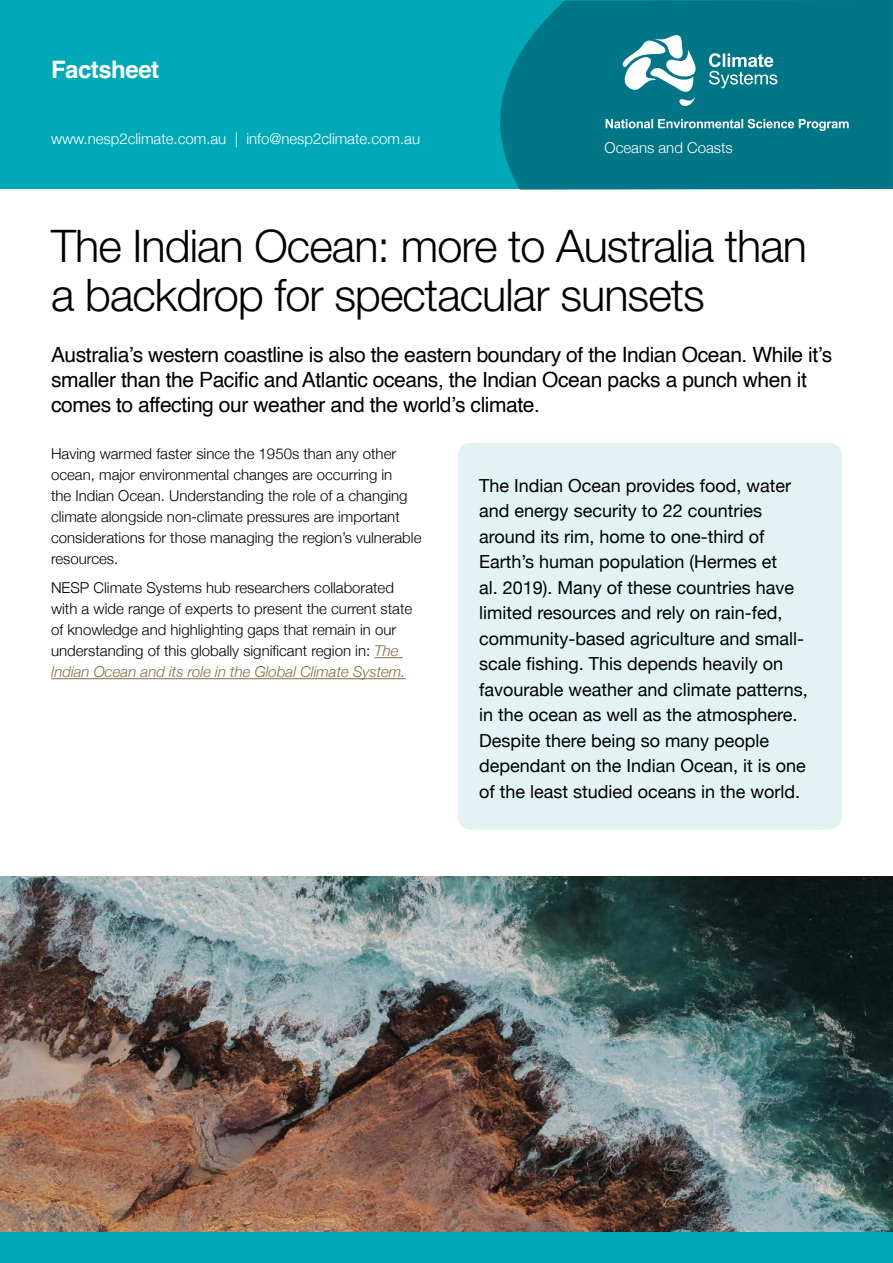
<style>
.page{position:relative;width:893px;height:1263px;background:#fff}
.page>*{position:absolute;margin:0;border:0;box-sizing:border-box;transform-origin:0 0}
.t1{font:300 45px/49.5px "Helvetica Neue LT Std";letter-spacing:-.02em;color:#000}
.t2{font:700 24px "Helvetica";letter-spacing:-.02em;color:#fff}
.t3{font:21px/25.2px "Helvetica";letter-spacing:-.02em;color:#000}
.t4{font:18px/25.5px "Helvetica Neue";color:#000}
.t5{font:300 15px/21px "Helvetica Neue";color:#000}
.t6{font:300 15px "Helvetica Neue";color:#fff}
.s1{font-style:italic;color:#806e42}
</style>
<div class="page">
<div style="left:0;top:1231px;width:893px;height:32px;background:#00a9b7"></div>
<div style="left:458px;top:443px;width:384px;height:387px;background:#e3f3f4;border-radius:13px"></div>
<svg style="left:374px;top:657px;width:29px;height:1px"></svg>
<hr style="left:51px;top:678px;width:355px;height:1px;background:#806e42">
<img style="left:0;top:876px;width:893px;height:355px">
<div style="left:0;top:1px;width:893px;height:188px;background:#00a9b7"></div>
<svg style="left:472px;top:0;width:421px;height:190px;background:#017e8d"></svg>
<svg style="left:606px;top:35px;width:243px;height:96px;background:#298c99"></svg>
<h2 class="t2" style="left:51px;top:55px;width:110px">Factsheet</h2>
<p class="t6" style="left:51px;top:126px;width:371px">www.nesp2climate.com.au | info@nesp2climate.com.au</p>
<p class="t6" style="left:605px;top:135px;width:130px">Oceans and Coasts</p>
<h1 class="t1" style="left:51px;top:220px;width:757px">The Indian Ocean: more to Australia than a backdrop for spectacular sunsets</h1>
<h3 class="t3" style="left:51px;top:343px;width:783px">Australia’s western coastline is also the eastern boundary of the Indian Ocean. While it’s smaller than the Pacific and Atlantic oceans, the Indian Ocean packs a punch when it comes to affecting our weather and the world’s climate.</h3>
<p class="t5" style="left:51px;top:442px;width:372px">Having warmed faster since the 1950s than any other ocean, major environmental changes are occurring in<br>the Indian Ocean. Understanding the role of a changing climate alongside non-climate pressures are important considerations for those managing the region’s vulnerable resources.</p>
<p class="t5" style="left:51px;top:576px;width:363px">NESP Climate Systems hub researchers collaborated with a wide range of experts to present the current state of knowledge and highlighting gaps that remain in our understanding of this globally significant region in: <span class="s1">The Indian Ocean and its role in the Global Climate System.</span></p>
<p class="t4" style="left:479px;top:474px;width:330px">The Indian Ocean provides food, water and energy security to 22 countries around its rim, home to one-third of Earth’s human population (Hermes et<br>al. 2019). Many of these countries have limited resources and rely on rain-fed, community-based agriculture and small&shy;scale fishing. This depends heavily on favourable weather and climate patterns, in the ocean as well as the atmosphere.<br>Despite there being so many people dependant on the Indian Ocean, it is one of the least studied oceans in the world.</p>
</div>
